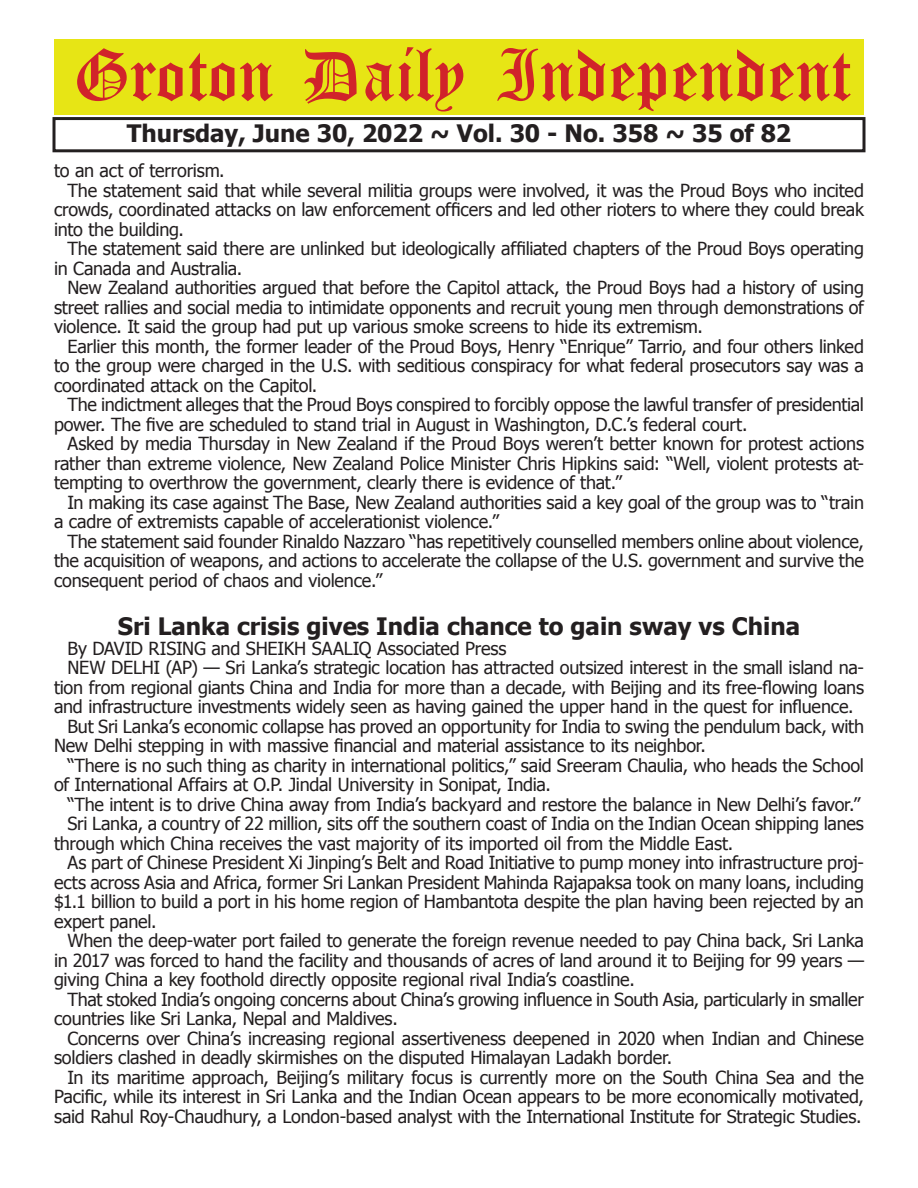
<style>
.page{position:relative;width:918px;height:1188px;background:#fff}
.page>*{position:absolute;margin:0;border:0;box-sizing:border-box;transform-origin:0 0}
.t1{font:54px "Old English Five";color:#d1232a}
.t2{font:700 24px "Tahoma";color:#231f20}
.t3{font:18px "Tahoma";letter-spacing:-.015em;color:#231f20}
</style>
<div class="page">
<div style="left:52px;top:117px;width:814px;height:35px;border:3px solid #231f20"></div>
<div style="left:54px;top:40px;width:810px;height:75px;background:#e7e515"></div>
<h1 class="t1" style="left:73px;top:50px;width:779px">Groton Daily Independent</h1>
<h2 class="t2" style="left:127px;top:116px;width:666px">Thursday, June 30, 2022 ~ Vol. 30 - No. 358 ~ 35 of 82</h2>
<p class="t3" style="left:54px;top:159px;width:172px">to an act of terrorism.</p>
<p class="t3" style="left:68px;top:178px;width:798px">The statement said that while several militia groups were involved, it was the Proud Boys who incited</p>
<p class="t3" style="left:54px;top:198px;width:811px">crowds, coordinated attacks on law enforcement officers and led other rioters to where they could break</p>
<p class="t3" style="left:54px;top:217px;width:132px">into the building.</p>
<p class="t3" style="left:68px;top:237px;width:798px">The statement said there are unlinked but ideologically affiliated chapters of the Proud Boys operating</p>
<p class="t3" style="left:54px;top:256px;width:190px">in Canada and Australia.</p>
<p class="t3" style="left:68px;top:276px;width:798px">New Zealand authorities argued that before the Capitol attack, the Proud Boys had a history of using</p>
<p class="t3" style="left:54px;top:295px;width:812px">street rallies and social media to intimidate opponents and recruit young men through demonstrations of</p>
<p class="t3" style="left:54px;top:315px;width:650px">violence. It said the group had put up various smoke screens to hide its extremism.</p>
<p class="t3" style="left:68px;top:334px;width:798px">Earlier this month, the former leader of the Proud Boys, Henry “Enrique” Tarrio, and four others linked</p>
<p class="t3" style="left:54px;top:354px;width:811px">to the group were charged in the U.S. with seditious conspiracy for what federal prosecutors say was a</p>
<p class="t3" style="left:54px;top:373px;width:265px">coordinated attack on the Capitol.</p>
<p class="t3" style="left:68px;top:393px;width:798px">The indictment alleges that the Proud Boys conspired to forcibly oppose the lawful transfer of presidential</p>
<p class="t3" style="left:54px;top:412px;width:695px">power. The five are scheduled to stand trial in August in Washington, D.C.’s federal court.</p>
<p class="t3" style="left:68px;top:432px;width:798px">Asked by media Thursday in New Zealand if the Proud Boys weren’t better known for protest actions</p>
<p class="t3" style="left:54px;top:451px;width:812px">rather than extreme violence, New Zealand Police Minister Chris Hipkins said: “Well, violent protests at-</p>
<p class="t3" style="left:54px;top:471px;width:570px">tempting to overthrow the government, clearly there is evidence of that.”</p>
<p class="t3" style="left:68px;top:490px;width:798px">In making its case against The Base, New Zealand authorities said a key goal of the group was to “train</p>
<p class="t3" style="left:54px;top:510px;width:447px">a cadre of extremists capable of accelerationist violence.”</p>
<p class="t3" style="left:68px;top:529px;width:798px">The statement said founder Rinaldo Nazzaro “has repetitively counselled members online about violence,</p>
<p class="t3" style="left:54px;top:549px;width:811px">the acquisition of weapons, and actions to accelerate the collapse of the U.S. government and survive the</p>
<p class="t3" style="left:54px;top:568px;width:330px">consequent period of chaos and violence.”</p>
<h2 class="t2" style="left:118px;top:610px;width:684px">Sri Lanka crisis gives India chance to gain sway vs China</h2>
<p class="t3" style="left:68px;top:636px;width:441px">By DAVID RISING and SHEIKH SAALIQ Associated Press</p>
<p class="t3" style="left:68px;top:656px;width:798px">NEW DELHI (AP) — Sri Lanka’s strategic location has attracted outsized interest in the small island na-</p>
<p class="t3" style="left:54px;top:675px;width:812px">tion from regional giants China and India for more than a decade, with Beijing and its free-flowing loans</p>
<p class="t3" style="left:54px;top:695px;width:801px">and infrastructure investments widely seen as having gained the upper hand in the quest for influence.</p>
<p class="t3" style="left:68px;top:714px;width:798px">But Sri Lanka’s economic collapse has proved an opportunity for India to swing the pendulum back, with</p>
<p class="t3" style="left:54px;top:734px;width:654px">New Delhi stepping in with massive financial and material assistance to its neighbor.</p>
<p class="t3" style="left:68px;top:753px;width:798px">“There is no such thing as charity in international politics,” said Sreeram Chaulia, who heads the School</p>
<p class="t3" style="left:54px;top:773px;width:499px">of International Affairs at O.P. Jindal University in Sonipat, India.</p>
<p class="t3" style="left:68px;top:792px;width:794px">“The intent is to drive China away from India’s backyard and restore the balance in New Delhi’s favor.”</p>
<p class="t3" style="left:68px;top:812px;width:798px">Sri Lanka, a country of 22 million, sits off the southern coast of India on the Indian Ocean shipping lanes</p>
<p class="t3" style="left:54px;top:831px;width:681px">through which China receives the vast majority of its imported oil from the Middle East.</p>
<p class="t3" style="left:68px;top:851px;width:798px">As part of Chinese President Xi Jinping’s Belt and Road Initiative to pump money into infrastructure proj-</p>
<p class="t3" style="left:54px;top:870px;width:812px">ects across Asia and Africa, former Sri Lankan President Mahinda Rajapaksa took on many loans, including</p>
<p class="t3" style="left:54px;top:890px;width:812px">$1.1 billion to build a port in his home region of Hambantota despite the plan having been rejected by an</p>
<p class="t3" style="left:54px;top:909px;width:104px">expert panel.</p>
<p class="t3" style="left:68px;top:929px;width:798px">When the deep-water port failed to generate the foreign revenue needed to pay China back, Sri Lanka</p>
<p class="t3" style="left:54px;top:948px;width:812px">in 2017 was forced to hand the facility and thousands of acres of land around it to Beijing for 99 years —</p>
<p class="t3" style="left:54px;top:968px;width:582px">giving China a key foothold directly opposite regional rival India’s coastline.</p>
<p class="t3" style="left:68px;top:987px;width:798px">That stoked India’s ongoing concerns about China’s growing influence in South Asia, particularly in smaller</p>
<p class="t3" style="left:54px;top:1007px;width:345px">countries like Sri Lanka, Nepal and Maldives.</p>
<p class="t3" style="left:68px;top:1026px;width:798px">Concerns over China’s increasing regional assertiveness deepened in 2020 when Indian and Chinese</p>
<p class="t3" style="left:54px;top:1046px;width:620px">soldiers clashed in deadly skirmishes on the disputed Himalayan Ladakh border.</p>
<p class="t3" style="left:68px;top:1065px;width:798px">In its maritime approach, Beijing’s military focus is currently more on the South China Sea and the</p>
<p class="t3" style="left:54px;top:1085px;width:811px">Pacific, while its interest in Sri Lanka and the Indian Ocean appears to be more economically motivated,</p>
<p class="t3" style="left:54px;top:1104px;width:809px">said Rahul Roy-Chaudhury, a London-based analyst with the International Institute for Strategic Studies.</p>
</div>
